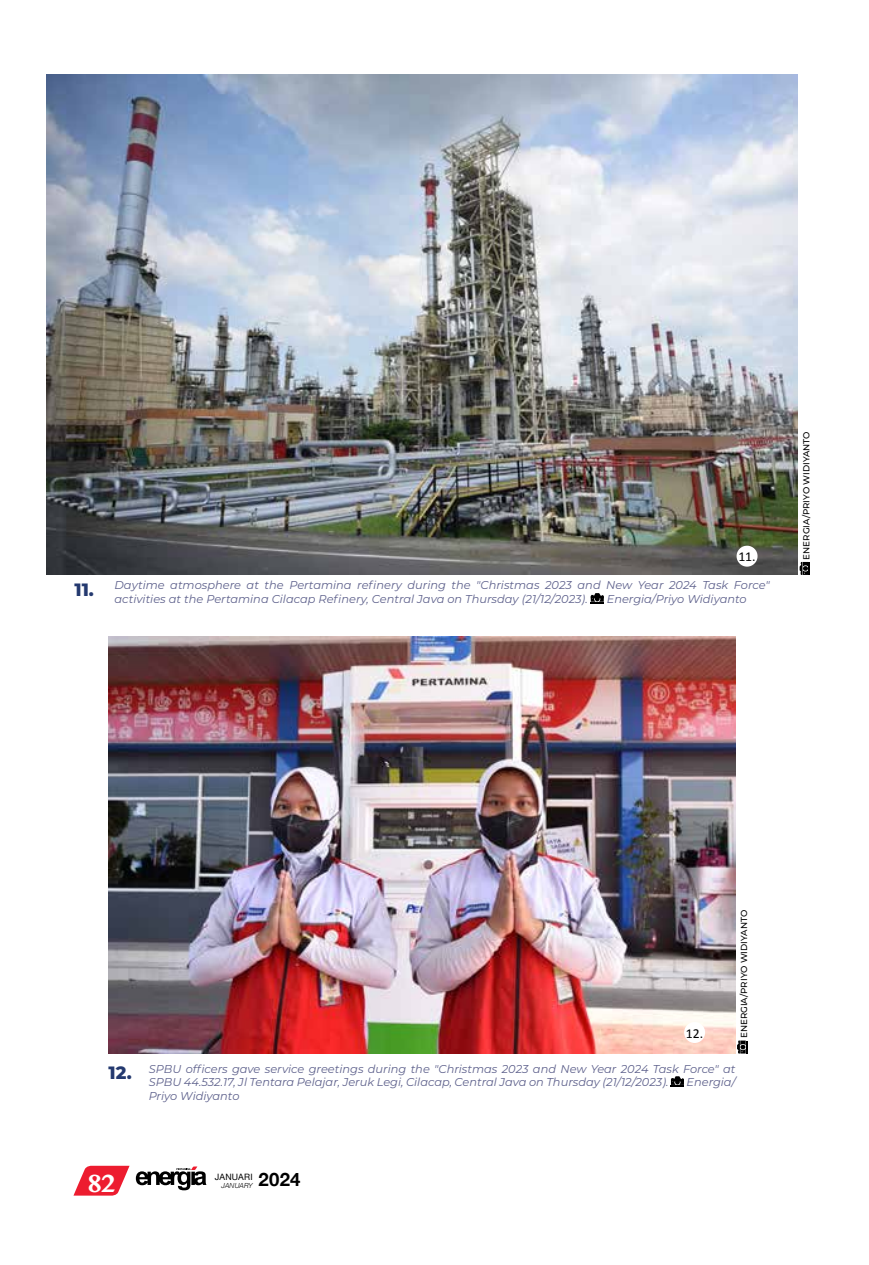
<style>
.page{position:relative;width:869px;height:1265px;background:#fff}
.page>*{position:absolute;margin:0;border:0;box-sizing:border-box;transform-origin:0 0}
.t1{font:700 26.25px "Myanmar MN";color:#fff}
.t2{font:700 18.55px "Helvetica Neue";color:#000}
.t3{font:800 17.85px "Montserrat";color:#24396f}
.t4{font:13.65px "Calibri";color:#000}
.t5{font:italic 11.38px/13.7px "Montserrat";color:#5e618c}
.t6{font:500 8.75px "Montserrat";color:#000}
.t7{font:8.75px "Helvetica Neue";letter-spacing:.025em;color:#000}
.t8{font:italic 300 7px "Helvetica Neue";letter-spacing:.01em;color:#000}
</style>
<div class="page">
<svg style="left:73px;top:1166px;width:56px;height:30px"></svg>
<svg style="left:136px;top:1166px;width:70px;height:24px"></svg>
<img style="left:109px;top:636px;width:626px;height:418px">
<svg style="left:670px;top:1076px;width:13px;height:10px"></svg>
<div style="left:683px;top:1022px;width:21px;height:21px;background:#fff;border-radius:50%"></div>
<img style="left:46px;top:74px;width:751px;height:501px">
<div style="left:736px;top:546px;width:21px;height:21px;background:#fff;border-radius:50%"></div>
<svg style="left:590px;top:593px;width:13px;height:10px"></svg>
<svg style="left:737px;top:1041px;width:9px;height:13px"></svg>
<svg style="left:799px;top:562px;width:10px;height:13px"></svg>
<h3 class="t3" style="left:74px;top:576px;width:21px">11.</h3>
<p class="t4" style="left:738px;top:548px;width:19px">11.</p>
<p class="t5" style="left:114px;top:578px;width:656px">Daytime atmosphere at the Pertamina refinery during the "Christmas 2023 and New Year 2024 Task Force" activities at the Pertamina Cilacap Refinery, Central Java on Thursday (21/12/2023).</p>
<p class="t5" style="left:606px;top:592px;width:141px">Energia/Priyo Widiyanto</p>
<p class="t6" style="left:800px;top:560px;width:130px;rotate:-90deg">ENERGIA/PRIYO WIDIYANTO</p>
<h3 class="t3" style="left:109px;top:1059px;width:25px">12.</h3>
<p class="t4" style="left:685px;top:1025px;width:19px">12.</p>
<p class="t6" style="left:737px;top:1038px;width:130px;rotate:-90deg">ENERGIA/PRIYO WIDIYANTO</p>
<p class="t5" style="left:149px;top:1061px;width:588px">SPBU officers gave service greetings during the "Christmas 2023 and New Year 2024 Task Force" at<br>SPBU 44.532.17, Jl Tentara Pelajar, Jeruk Legi, Cilacap, Central Java on Thursday (21/12/2023).</p>
<p class="t5" style="left:686px;top:1075px;width:51px">Energia/</p>
<p class="t5" style="left:149px;top:1089px;width:92px">Priyo Widiyanto</p>
<p class="t8" style="left:221px;top:1180px;width:33px">JANUARY</p>
<h2 class="t2" style="left:258px;top:1165px;width:44px">2024</h2>
<h1 class="t1" style="left:87px;top:1167px;width:30px">82</h1>
<p class="t7" style="left:215px;top:1171px;width:39px">JANUARI</p>
</div>
